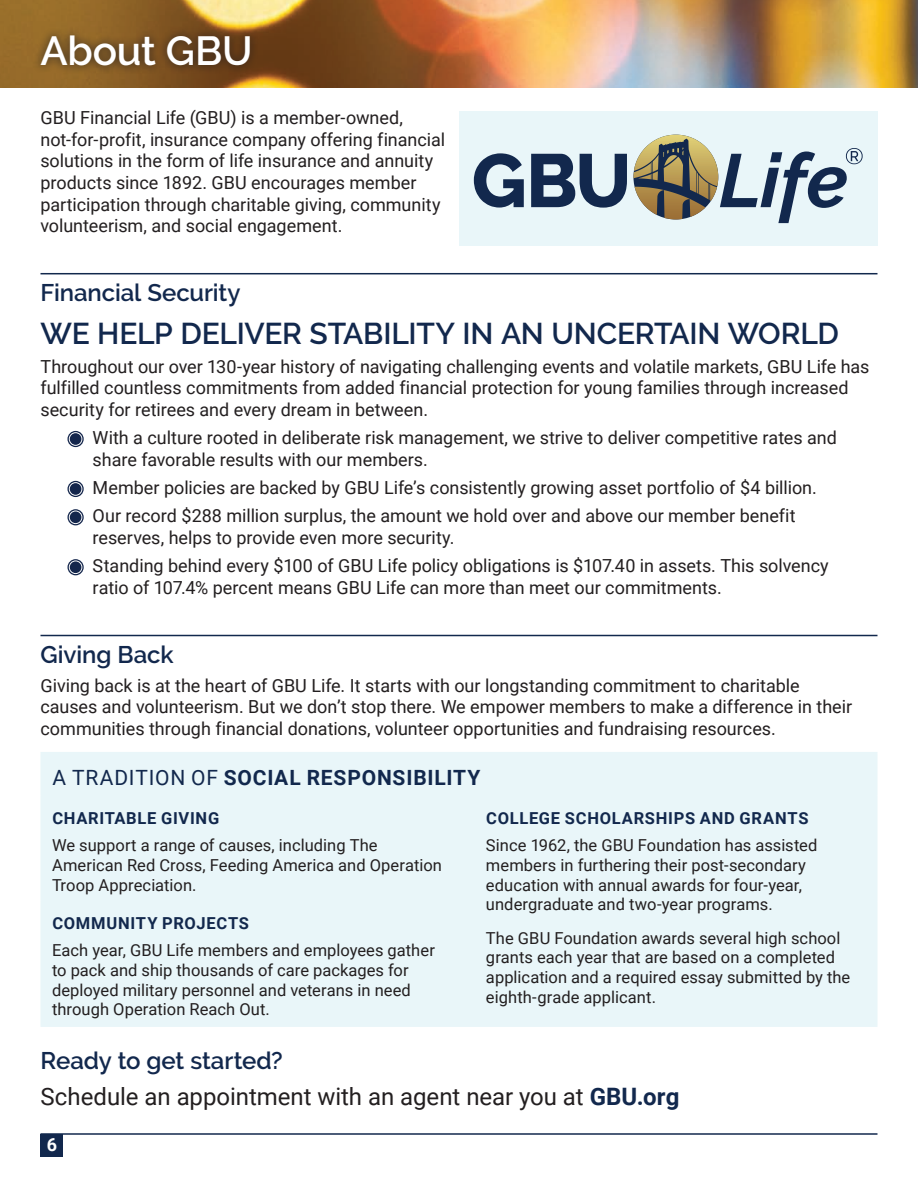
<style>
.page{position:relative;width:918px;height:1188px;background:#fff}
.page>*{position:absolute;margin:0;border:0;box-sizing:border-box;transform-origin:0 0}
.t1{font:600 40.5px "Raleway";letter-spacing:-.005em;color:#fff}
.t2{font:600 30px "Raleway";letter-spacing:-.01em;color:#12284d}
.t3{font:24px "Roboto";letter-spacing:-.005em;color:#231f20}
.t4{font:600 24px "Raleway";letter-spacing:-.005em;color:#12284d}
.t5{font:700 21px "Roboto";letter-spacing:.04em;color:#12284d}
.t6{font:18px/21.6px "Roboto";color:#231f20}
.t7{font:700 18px "Roboto";color:#fff}
.t8{font:16.5px/19.8px "Roboto";color:#231f20}
.t9{font:700 16.5px "Roboto";letter-spacing:.045em;color:#12284d}
.s1{font-weight:400}
.s2{font-weight:700;color:#12284d}
</style>
<div class="page">
<hr style="left:40px;top:1133px;width:838px;height:2px;background:#12284d">
<div style="left:40px;top:1134px;width:23px;height:23px;background:#12284d"></div>
<img style="left:0;top:0;width:918px;height:88px">
<div style="left:33px;top:26px;width:226px;height:49px;background:#231f20;opacity:.85"></div>
<hr style="left:40px;top:273px;width:838px;height:1px;background:#12284d">
<hr style="left:40px;top:635px;width:838px;height:1px;background:#12284d">
<svg style="left:68px;top:431px;width:16px;height:16px"></svg>
<svg style="left:69px;top:432px;width:13px;height:14px"></svg>
<div style="left:70px;top:433px;width:11px;height:12px;background:#14264c;border-radius:50%"></div>
<svg style="left:68px;top:481px;width:16px;height:16px"></svg>
<svg style="left:69px;top:482px;width:13px;height:14px"></svg>
<div style="left:70px;top:483px;width:11px;height:12px;background:#14264c;border-radius:50%"></div>
<svg style="left:68px;top:509px;width:16px;height:16px"></svg>
<svg style="left:69px;top:511px;width:13px;height:13px"></svg>
<div style="left:70px;top:511px;width:11px;height:12px;background:#14264c;border-radius:50%"></div>
<svg style="left:68px;top:559px;width:16px;height:16px"></svg>
<svg style="left:69px;top:560px;width:13px;height:14px"></svg>
<div style="left:70px;top:561px;width:11px;height:12px;background:#14264c;border-radius:50%"></div>
<div style="left:42px;top:753px;width:834px;height:272px;background:#e9f6f9"></div>
<hr style="left:40px;top:752px;width:419px;height:1px;background:#e9f6f9">
<hr style="left:40px;top:753px;width:2px;height:43px;background:#e9f6f9">
<hr style="left:459px;top:752px;width:419px;height:1px;background:#e9f6f9">
<hr style="left:876px;top:753px;width:2px;height:43px;background:#e9f6f9">
<hr style="left:40px;top:796px;width:419px;height:1px;background:#e9f6f9">
<hr style="left:40px;top:797px;width:2px;height:104px;background:#e9f6f9">
<hr style="left:459px;top:796px;width:419px;height:1px;background:#e9f6f9">
<hr style="left:458px;top:797px;width:2px;height:104px;background:#e9f6f9">
<hr style="left:876px;top:797px;width:2px;height:104px;background:#e9f6f9">
<hr style="left:40px;top:901px;width:420px;height:1px;background:#e9f6f9">
<hr style="left:40px;top:902px;width:2px;height:123px;background:#e9f6f9">
<hr style="left:458px;top:902px;width:2px;height:123px;background:#e9f6f9">
<hr style="left:876px;top:901px;width:2px;height:124px;background:#e9f6f9">
<hr style="left:40px;top:1025px;width:419px;height:2px;background:#e9f6f9">
<hr style="left:459px;top:1025px;width:419px;height:2px;background:#e9f6f9">
<div style="left:459px;top:111px;width:419px;height:135px;background:#e9f6f9"></div>
<svg style="left:633px;top:135px;width:85px;height:84px;background:#7e6f4d"></svg>
<svg style="left:634px;top:135px;width:60px;height:36px"></svg>
<svg style="left:474px;top:153px;width:50px;height:55px"></svg>
<svg style="left:531px;top:154px;width:96px;height:54px"></svg>
<svg style="left:720px;top:148px;width:143px;height:75px"></svg>
<h1 class="t1" style="left:40px;top:28px;width:214px">About GBU</h1>
<p class="t6" style="left:40px;top:106px;width:406px">GBU Financial Life (GBU) is a member-owned, not-for-profit, insurance company offering financial solutions in the form of life insurance and annuity products since 1892. GBU encourages member participation through charitable giving, community volunteerism, and social engagement.</p>
<h3 class="t4" style="left:40px;top:279px;width:202px">Financial Security</h3>
<h2 class="t2" style="left:40px;top:316px;width:800px">WE HELP DELIVER STABILITY IN AN UNCERTAIN WORLD</h2>
<p class="t6" style="left:40px;top:355px;width:830px">Throughout our over 130-year history of navigating challenging events and volatile markets, GBU Life has fulfilled countless commitments from added financial protection for young families through increased security for retirees and every dream in between.</p>
<p class="t6" style="left:93px;top:426px;width:746px">With a culture rooted in deliberate risk management, we strive to deliver competitive rates and share favorable results with our members.</p>
<p class="t6" style="left:93px;top:473px;width:726px;line-height:28.3px">Member policies are backed by GBU Life’s consistently growing asset portfolio of $4 billion.<br>Our record $288 million surplus, the amount we hold over and above our member benefit</p>
<p class="t6" style="left:93px;top:523px;width:737px;line-height:28.3px">reserves, helps to provide even more security.<br>Standing behind every $100 of GBU Life policy obligations is $107.40 in assets. This solvency</p>
<p class="t6" style="left:93px;top:576px;width:631px">ratio of 107.4% percent means GBU Life can more than meet our commitments.</p>
<h3 class="t4" style="left:40px;top:641px;width:135px">Giving Back</h3>
<p class="t6" style="left:40px;top:674px;width:813px">Giving back is at the heart of GBU Life. It starts with our longstanding commitment to charitable causes and volunteerism. But we don’t stop there. We empower members to make a difference in their communities through financial donations, volunteer opportunities and fundraising resources.</p>
<p class="t5" style="left:52px;top:763px;width:430px"><span class="s1">A TRADITION OF</span> SOCIAL RESPONSIBILITY</p>
<p class="t9" style="left:52px;top:807px;width:168px">CHARITABLE GIVING</p>
<p class="t8" style="left:52px;top:835px;width:392px">We support a range of causes, including The<br>American Red Cross, Feeding America and Operation<br>Troop Appreciation.</p>
<p class="t9" style="left:486px;top:807px;width:324px">COLLEGE SCHOLARSHIPS AND GRANTS</p>
<p class="t8" style="left:486px;top:835px;width:333px">Since 1962, the GBU Foundation has assisted members in furthering their post-secondary education with annual awards for four-year, undergraduate and two-year programs.</p>
<p class="t8" style="left:486px;top:927px;width:366px">The GBU Foundation awards several high school grants each year that are based on a completed application and a required essay submitted by the eighth-grade applicant.</p>
<p class="t9" style="left:52px;top:912px;width:198px">COMMUNITY PROJECTS</p>
<p class="t8" style="left:52px;top:940px;width:384px">Each year, GBU Life members and employees gather to pack and ship thousands of care packages for deployed military personnel and veterans in need through Operation Reach Out.</p>
<h3 class="t4" style="left:40px;top:1047px;width:244px">Ready to get started?</h3>
<h3 class="t3" style="left:40px;top:1079px;width:640px">Schedule an appointment with an agent near you at <span class="s2">GBU.org</span></h3>
<p class="t7" style="left:47px;top:1132px;width:12px">6</p>
</div>
